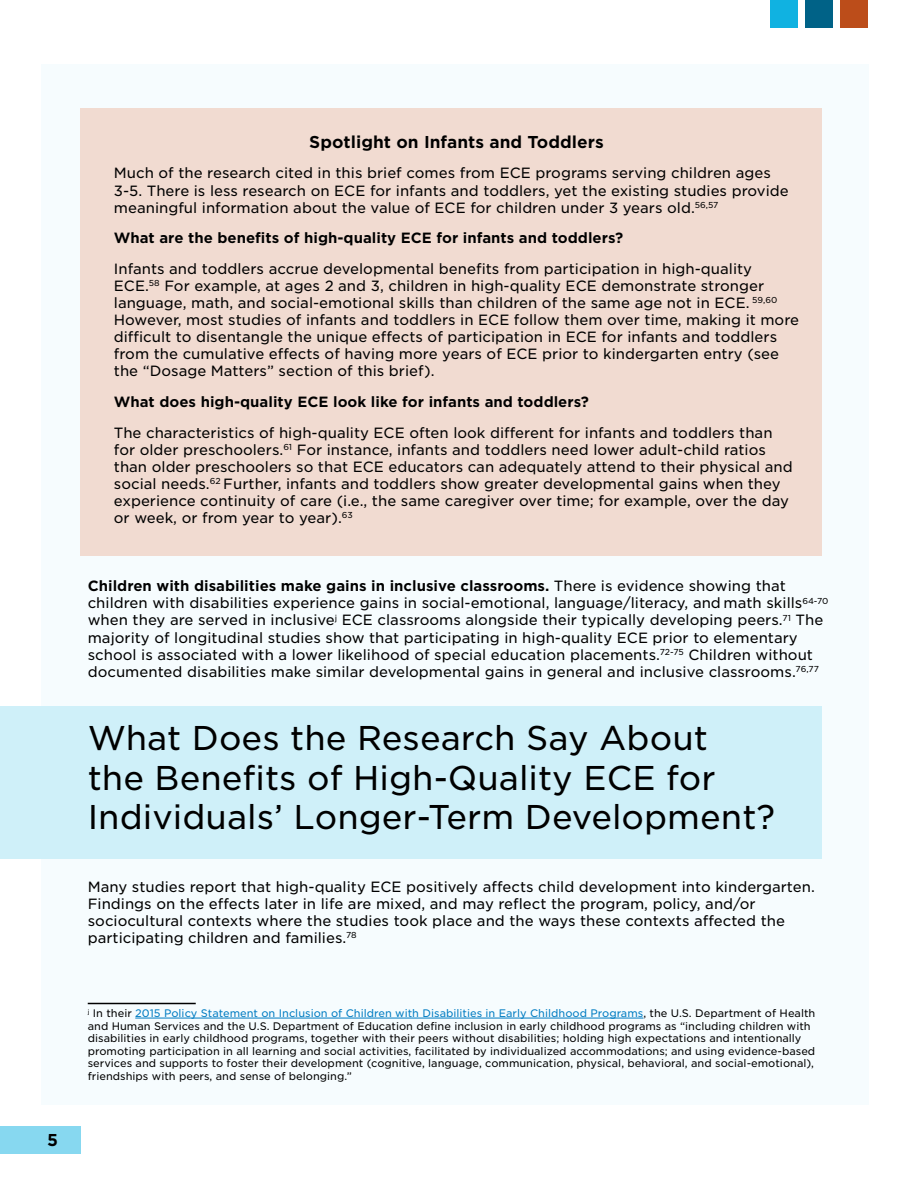
<style>
.page{position:relative;width:918px;height:1188px;background:#fff}
.page>*{position:absolute;margin:0;border:0;box-sizing:border-box;transform-origin:0 0}
.t1{font:33px/39.6px "Gotham S Sm";color:#000}
.t2{font:700 16.5px "Gotham S Sm";color:#000}
.t3{font:14.25px/17.1px "Gotham S Sm";color:#000}
.t4{font:700 14.25px "Gotham S Sm";color:#000}
.t5{font:10.5px/12.6px "Gotham S Sm";color:#000}
.s1{font-weight:700}
.s2{color:#007cc2}
</style>
<div class="page">
<div style="left:0;top:1126px;width:81px;height:28px;background:#87d8f0"></div>
<div style="left:805px;top:0;width:28px;height:28px;background:#006287"></div>
<div style="left:770px;top:0;width:28px;height:28px;background:#10b2e1"></div>
<div style="left:841px;top:0;width:27px;height:28px;background:#bc4d1a"></div>
<div style="left:41px;top:65px;width:827px;height:1040px;background:#f6fcfe"></div>
<div style="left:0;top:706px;width:822px;height:152px;background:#cff0f9"></div>
<div style="left:80px;top:108px;width:742px;height:447px;background:#f1dbd1"></div>
<hr style="left:88px;top:1003px;width:108px;height:1px;background:#000">
<hr style="left:135px;top:1018px;width:508px;height:1px;background:#007cc2">
<p class="t2" style="left:47px;top:1129px;width:12px">5</p>
<p class="t2" style="left:309px;top:130px;width:296px">Spotlight on Infants and Toddlers</p>
<p class="t3" style="left:114px;top:164px;width:676px">Much of the research cited in this brief comes from ECE programs serving children ages<br>3-5. There is less research on ECE for infants and toddlers, yet the existing studies provide meaningful information about the value of ECE for children under 3 years old.<sup>56,57</sup></p>
<p class="t4" style="left:114px;top:228px;width:511px">What are the benefits of high-quality ECE for infants and toddlers?</p>
<p class="t3" style="left:114px;top:260px;width:687px">Infants and toddlers accrue developmental benefits from participation in high-quality ECE.<sup>58</sup> For example, at ages 2 and 3, children in high-quality ECE demonstrate stronger language, math, and social-emotional skills than children of the same age not in ECE. <sup>59,60<br></sup>However, most studies of infants and toddlers in ECE follow them over time, making it more difficult to disentangle the unique effects of participation in ECE for infants and toddlers from the cumulative effects of having more years of ECE prior to kindergarten entry (see the “Dosage Matters” section of this brief).</p>
<p class="t4" style="left:114px;top:392px;width:477px">What does high-quality ECE look like for infants and toddlers?</p>
<p class="t3" style="left:114px;top:424px;width:681px">The characteristics of high-quality ECE often look different for infants and toddlers than for older preschoolers.<sup>61</sup> For instance, infants and toddlers need lower adult-child ratios than older preschoolers so that ECE educators can adequately attend to their physical and social needs.<sup>62</sup> Further, infants and toddlers show greater developmental gains when they experience continuity of care (i.e., the same caregiver over time; for example, over the day or week, or from year to year).<sup>63</sup></p>
<p class="t3" style="left:88px;top:577px;width:742px"><span class="s1">Children with disabilities make gains in inclusive classrooms.</span> There is evidence showing that children with disabilities experience gains in social-emotional, language/literacy, and math skills<sup>64-70 </sup>when they are served in inclusive<sup>j</sup> ECE classrooms alongside their typically developing peers.<sup>71</sup> The majority of longitudinal studies show that participating in high-quality ECE prior to elementary school is associated with a lower likelihood of special education placements.<sup>72-75</sup> Children without documented disabilities make similar developmental gains in general and inclusive classrooms.<sup>76,77</sup></p>
<h2 class="t1" style="left:88px;top:717px;width:689px">What Does the Research Say About<br>the Benefits of High-Quality ECE for<br>Individuals’ Longer-Term Development?</h2>
<p class="t3" style="left:88px;top:878px;width:729px">Many studies report that high-quality ECE positively affects child development into kindergarten.<br>Findings on the effects later in life are mixed, and may reflect the program, policy, and/or sociocultural contexts where the studies took place and the ways these contexts affected the participating children and families.<sup>78</sup></p>
<p class="t5" style="left:88px;top:1007px;width:729px"><sup>j</sup> In their <span class="s2">2015 Policy Statement on Inclusion of Children with Disabilities in Early Childhood Programs</span>, the U.S. Department of Health and Human Services and the U.S. Department of Education define inclusion in early childhood programs as “including children with disabilities in early childhood programs, together with their peers without disabilities; holding high expectations and intentionally promoting participation in all learning and social activities, facilitated by individualized accommodations; and using evidence-based services and supports to foster their development (cognitive, language, communication, physical, behavioral, and social-emotional), friendships with peers, and sense of belonging.”</p>
</div>
